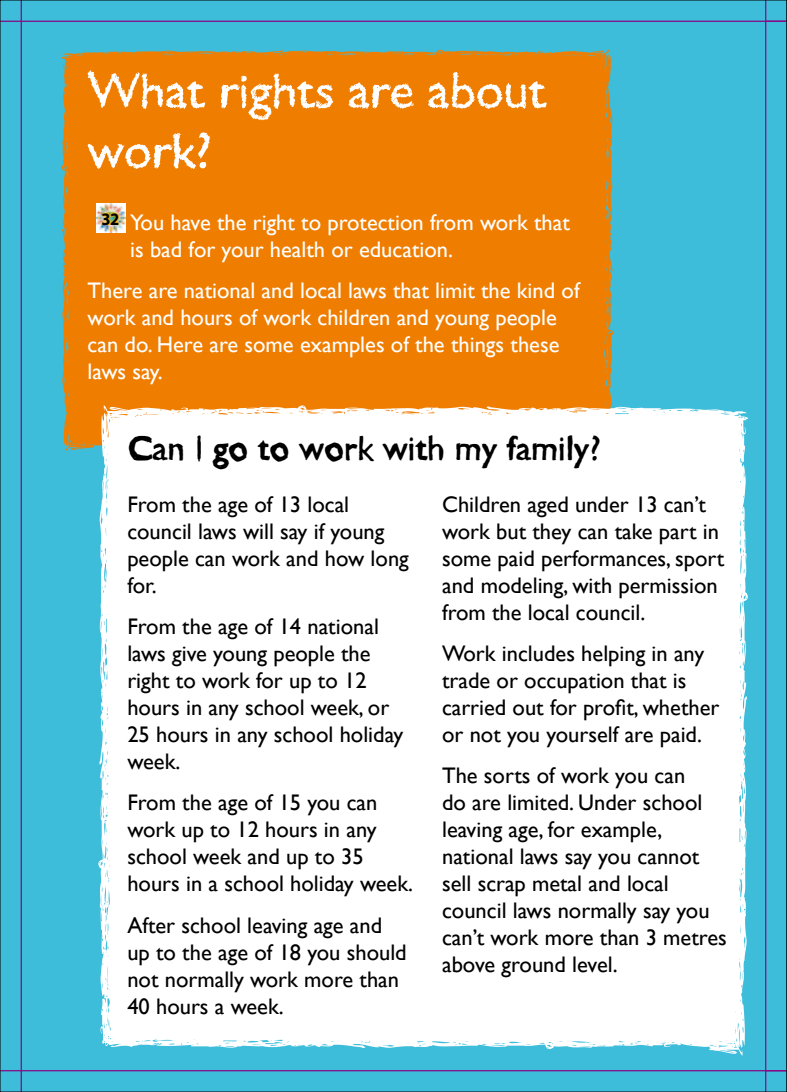
<style>
.page{position:relative;width:787px;height:1092px;background:#fff}
.page>*{position:absolute;margin:0;border:0;box-sizing:border-box;transform-origin:0 0}
.t1{font:50px/60px "SC Alex";color:#fff}
.t2{font:35px "SC Morgan";color:#000}
.t3{font:22.5px/27px "Gill Sans";color:#000}
.t4{font:22.5px/27px "Gill Sans";color:#fff}
.t5{font:700 17.5px "Myriad Pro";color:#000;scale:.95 1}
</style>
<div class="page">
<div style="left:0;top:0;width:787px;height:1091px;background:#3ebddb"></div>
<div style="left:61px;top:50px;width:552px;height:401px;background:#ef7d00"></div>
<div style="left:98px;top:405px;width:650px;height:650px;background:#fff"></div>
<img style="left:96px;top:203px;width:29px;height:29px">
<svg style="left:101px;top:212px;width:17px;height:13px"></svg>
<hr style="left:21px;top:0;width:1px;height:1091px;background:#860984">
<hr style="left:0;top:21px;width:787px;height:1px;background:#860984">
<hr style="left:0;top:1069px;width:787px;height:2px;background:#860984">
<svg style="left:765px;top:0;width:22px;height:1091px"></svg>
<h1 class="t1" style="left:88px;top:61px;width:460px">What rights are about work?</h1>
<p class="t5" style="left:101px;top:207px;width:20px">32</p>
<p class="t4" style="left:130px;top:209px;width:441px">You have the right to protection from work that is bad for your health or education.</p>
<p class="t4" style="left:88px;top:277px;width:493px">There are national and local laws that limit the kind of work and hours of work children and young people can do. Here are some examples of the things these laws say.</p>
<h2 class="t2" style="left:127px;top:427px;width:475px">Can I go to work with my family?</h2>
<p class="t3" style="left:127px;top:490px;width:283px">From the age of 13 local council laws will say if young people can work and how long for.</p>
<p class="t3" style="left:127px;top:612px;width:277px">From the age of 14 national laws give young people the right to work for up to 12 hours in any school week, or<br>25 hours in any school holiday week.</p>
<p class="t3" style="left:127px;top:788px;width:287px">From the age of 15 you can work up to 12 hours in any school week and up to 35 hours in a school holiday week.</p>
<p class="t3" style="left:127px;top:911px;width:281px">After school leaving age and up to the age of 18 you should not normally work more than<br>40 hours a week.</p>
<p class="t3" style="left:442px;top:490px;width:284px">Children aged under 13 can’t work but they can take part in some paid performances, sport and modeling, with permission from the local council.</p>
<p class="t3" style="left:442px;top:639px;width:279px">Work includes helping in any trade or occupation that is carried out for profit, whether or not you yourself are paid.</p>
<p class="t3" style="left:442px;top:761px;width:286px">The sorts of work you can<br>do are limited. Under school leaving age, for example, national laws say you cannot sell scrap metal and local council laws normally say you can’t work more than 3 metres above ground level.</p>
</div>
